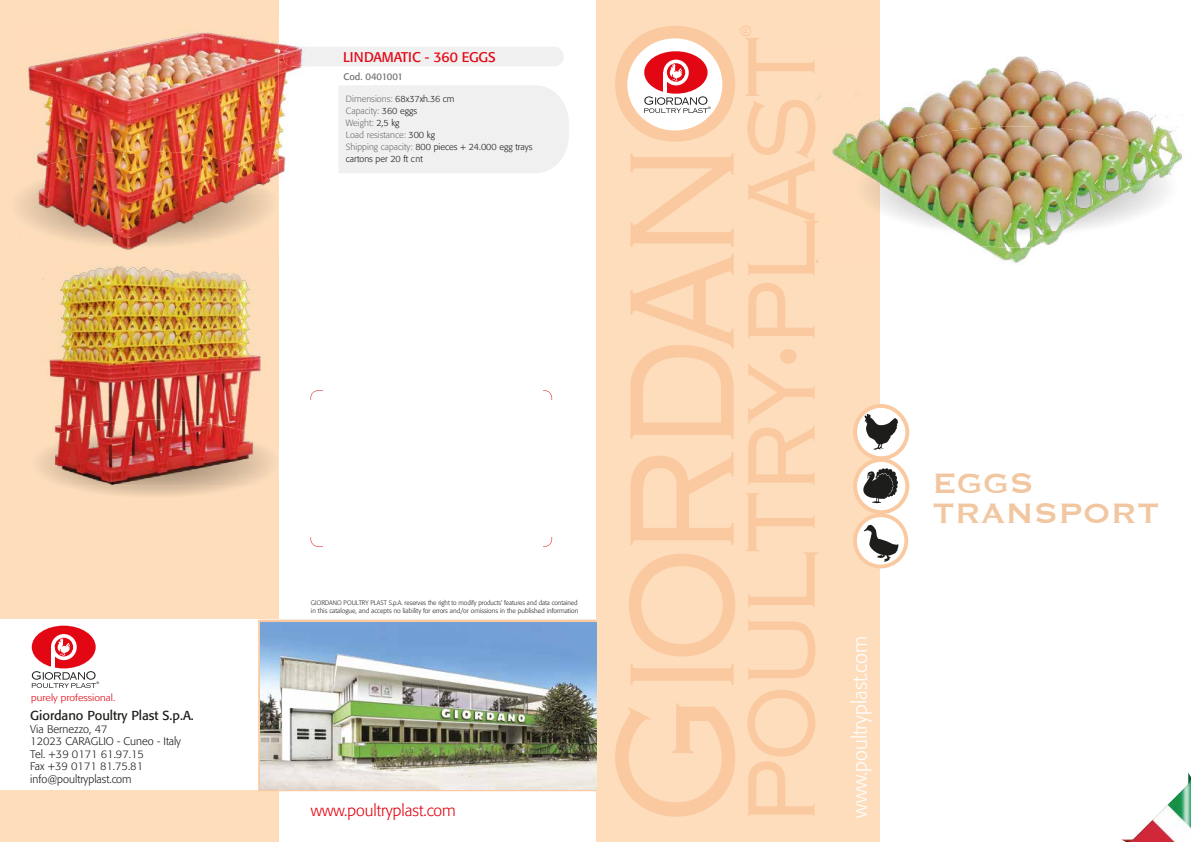
<style>
.page{position:relative;width:1191px;height:842px;background:#fff}
.page>*{position:absolute;margin:0;border:0;box-sizing:border-box;transform-origin:0 0}
.t1{font:36.5px/30px "Copperplate";color:#f1c6a0}
.t2{font:300 20px "Formata";color:#fff}
.t3{font:300 16px "Formata";color:#e30613}
.t4{font:14px "Formata";color:#e30613}
.t5{font:13px "Formata";color:#1d1d1b}
.t6{font:300 11px/12.5px "Formata";color:#1d1d1b}
.t7{font:9.5px "Formata";color:#706f6f}
.t8{font:300 9.4px "Formata";color:#e30613;scale:1.12 1}
.t9{font:300 9px/12px "Formata";color:#1d1d1b}
.t10{font:300 6.5px/7.8px "Formata";color:#231f20}
.t11{font:4.6px "Copperplate";color:#1d1d1b}
.s1{color:#706f6f}
</style>
<div class="page">
<div style="left:0;top:0;width:279px;height:842px;background:#fdddbb"></div>
<div style="left:0;top:620px;width:601px;height:170px;background:#fff"></div>
<svg style="left:258px;top:620px;width:338px;height:171px;background:#f0ccaf"></svg>
<div style="left:596px;top:0;width:284px;height:842px;background:#fdddbb"></div>
<img style="left:1121px;top:772px;width:70px;height:70px">
<div style="left:283px;top:47px;width:281px;height:19px;background:#f0f0f0;border-radius:10px"></div>
<div style="left:339px;top:85px;width:230px;height:88px;background:#f0f0f0"></div>
<svg style="left:853px;top:404px;width:56px;height:164px"></svg>
<img style="left:28px;top:31px;width:277px;height:144px">
<img style="left:283px;top:47px;width:22px;height:19px">
<img style="left:20px;top:151px;width:259px;height:99px">
<img style="left:42px;top:266px;width:219px;height:154px">
<img style="left:41px;top:420px;width:227px;height:65px">
<img style="left:818px;top:56px;width:350px;height:208px">
<svg style="left:615px;top:26px;width:203px;height:791px"></svg>
<img style="left:880px;top:126px;width:303px;height:122px">
<img style="left:845px;top:150px;width:35px;height:74px">
<svg style="left:32px;top:626px;width:64px;height:62px"></svg>
<img style="left:261px;top:622px;width:335px;height:167px">
<h3 class="t4" style="left:343px;top:49px;width:154px">LINDAMATIC - 360 EGGS</h3>
<h3 class="t7" style="left:343px;top:71px;width:61px">Cod. 0401001</h3>
<h3 class="t9" style="left:346px;top:93px;width:188px"><span class="s1">Dimensions:</span> 68x37xh.36 cm<br><span class="s1">Capacity:</span> 360 eggs<br><span class="s1">Weight:</span> 2,5 kg<br><span class="s1">Load resistance:</span> 300 kg<br><span class="s1">Shipping capacity:</span> 800 pieces + 24.000 egg trays cartons per 20 ft cnt</h3>
<p class="t11" style="left:708px;top:105px;width:4px">®</p>
<p class="t11" style="left:96px;top:680px;width:4px">®</p>
<h3 class="t8" style="left:31px;top:692px;width:77px">purely professional.</h3>
<h3 class="t5" style="left:30px;top:708px;width:165px">Giordano Poultry Plast S.p.A.</h3>
<h3 class="t6" style="left:30px;top:723px;width:152px">Via Bernezzo, 47<br>12023 CARAGLIO - Cuneo - Italy<br>Tel. +39 0171 61.97.15<br>Fax +39 0171 81.75.81 info@poultryplast.com</h3>
<p class="t10" style="left:311px;top:599px;width:269px">GIORDANO POULTRY PLAST S.p.A. reserves the right to modify products' features and data contained in this catalogue, and accepts no liability for errors and/or omissions in the published information</p>
<h3 class="t3" style="left:311px;top:801px;width:146px">www.poultryplast.com</h3>
<h2 class="t2" style="left:848px;top:818px;width:183px;rotate:-90deg">www.poultryplast.com</h2>
<h1 class="t1" style="left:932px;top:466px;width:229px">EGGS<br>TRANSPORT</h1>
</div>
